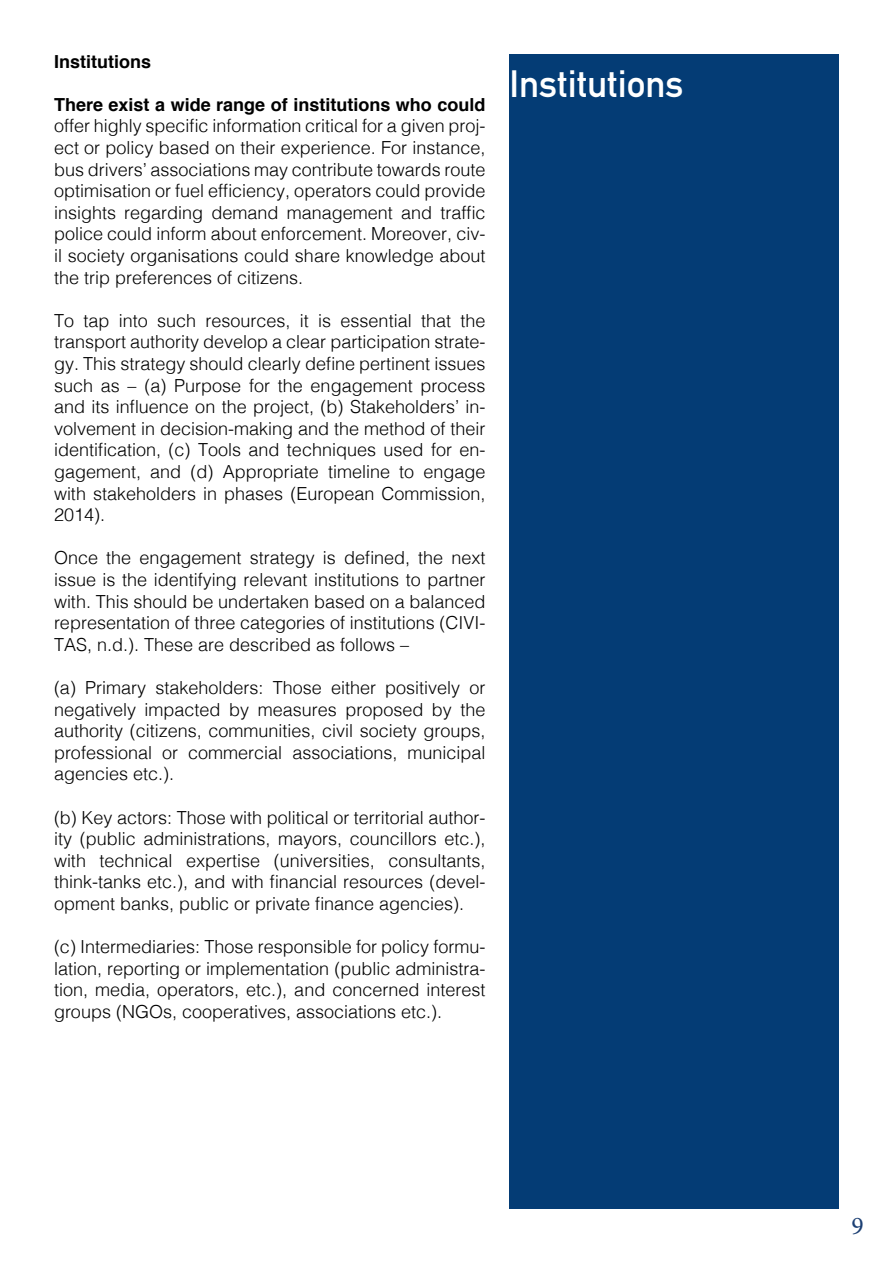
<style>
.page{position:relative;width:893px;height:1263px;background:#fff}
.page>*{position:absolute;margin:0;border:0;box-sizing:border-box;transform-origin:0 0}
.t1{font:700 37.5px "DIN Alternate";color:#fff}
.t2{font:25.5px "Minion Pro";color:#1b3f73}
.t3{font:300 18px/21.6px "Helvetica";color:#000;text-align:justify}
.t4{font:700 18px "Helvetica";color:#000}
.s1{font-weight:700}
</style>
<div class="page">
<div style="left:509px;top:54px;width:330px;height:1155px;background:#043c75"></div>
<p class="t4" style="left:54px;top:47px;width:99px">Institutions</p>
<p class="t3" style="left:54px;top:92px;width:433px"><span class="s1">There exist a wide range of institutions who could </span>offer highly specific information critical for a given proj&shy;ect or policy based on their experience. For instance, bus drivers’ associations may contribute towards route optimisation or fuel efficiency, operators could provide insights regarding demand management and traffic police could inform about enforcement. Moreover, civ&shy;il society organisations could share knowledge about the trip preferences of citizens.</p>
<p class="t3" style="left:54px;top:308px;width:433px">To tap into such resources, it is essential that the transport authority develop a clear participation strate&shy;gy. This strategy should clearly define pertinent issues such as – (a) Purpose for the engagement process and its influence on the project, (b) Stakeholders’ in&shy;volvement in decision-making and the method of their identification, (c) Tools and techniques used for en&shy;gagement, and (d) Appropriate timeline to engage with stakeholders in phases (European Commission, 2014).</p>
<p class="t3" style="left:54px;top:546px;width:433px">Once the engagement strategy is defined, the next issue is the identifying relevant institutions to partner with. This should be undertaken based on a balanced representation of three categories of institutions (CIVI-TAS, n.d.). These are described as follows –</p>
<p class="t3" style="left:54px;top:675px;width:433px">(a) Primary stakeholders: Those either positively or negatively impacted by measures proposed by the authority (citizens, communities, civil society groups, professional or commercial associations, municipal agencies etc.).</p>
<p class="t3" style="left:54px;top:805px;width:433px">(b) Key actors: Those with political or territorial author&shy;ity (public administrations, mayors, councillors etc.), with technical expertise (universities, consultants, think-tanks etc.), and with financial resources (devel&shy;opment banks, public or private finance agencies).</p>
<p class="t3" style="left:54px;top:935px;width:433px">(c) Intermediaries: Those responsible for policy formu&shy;lation, reporting or implementation (public administra&shy;tion, media, operators, etc.), and concerned interest groups (NGOs, cooperatives, associations etc.).</p>
<p class="t1" style="left:509px;top:55px;width:176px">Institutions</p>
<p class="t2" style="left:851px;top:1208px;width:14px">9</p>
</div>
